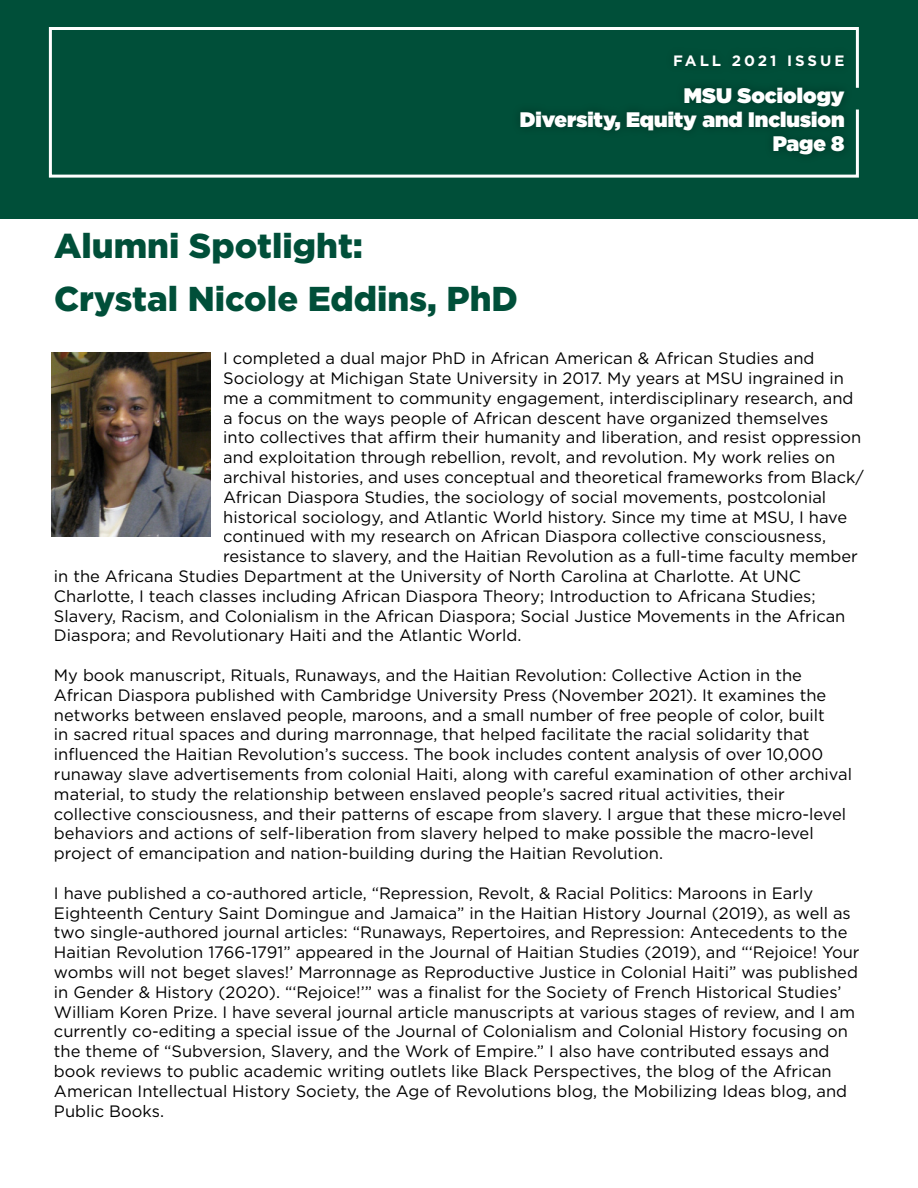
<style>
.page{position:relative;width:918px;height:1188px;background:#fff}
.page>*{position:absolute;margin:0;border:0;box-sizing:border-box;transform-origin:0 0}
.t1{font:900 34.5px/52.5px "Gotham";color:#004f39}
.t2{font:900 21px/24px "Gotham";color:#fff;text-align:right}
.t3{font:16.5px/19.8px "Gotham";color:#000}
.t4{font:700 15px "Gotham";letter-spacing:.2em;color:#fff}
</style>
<div class="page">
<div style="left:0;top:0;width:918px;height:219px;background:#004f39"></div>
<svg style="left:48px;top:27px;width:811px;height:151px"></svg>
<img style="left:52px;top:353px;width:158px;height:183px">
<p class="t4" style="left:673px;top:51px;width:173px">FALL 2021 ISSUE</p>
<p class="t2" style="left:520px;top:83px;width:326px">MSU Sociology<br>Diversity, Equity and Inclusion<br>Page 8</p>
<h1 class="t1" style="left:54px;top:219px;width:466px">Alumni Spotlight:<br>Crystal Nicole Eddins, PhD</h1>
<p class="t3" style="left:223px;top:348px;width:593px">I completed a dual major PhD in African American &amp; African Studies and</p>
<p class="t3" style="left:223px;top:368px;width:622px">Sociology at Michigan State University in 2017. My years at MSU ingrained in</p>
<p class="t3" style="left:223px;top:388px;width:632px">me a commitment to community engagement, interdisciplinary research, and</p>
<p class="t3" style="left:223px;top:408px;width:607px">a focus on the ways people of African descent have organized themselves</p>
<p class="t3" style="left:223px;top:427px;width:640px">into collectives that affirm their humanity and liberation, and resist oppression</p>
<p class="t3" style="left:223px;top:447px;width:614px">and exploitation through rebellion, revolt, and revolution. My work relies on</p>
<p class="t3" style="left:223px;top:467px;width:642px">archival histories, and uses conceptual and theoretical frameworks from Black/</p>
<p class="t3" style="left:223px;top:487px;width:605px">African Diaspora Studies, the sociology of social movements, postcolonial</p>
<p class="t3" style="left:223px;top:507px;width:626px">historical sociology, and Atlantic World history. Since my time at MSU, I have</p>
<p class="t3" style="left:223px;top:526px;width:604px">continued with my research on African Diaspora collective consciousness,</p>
<p class="t3" style="left:223px;top:546px;width:636px">resistance to slavery, and the Haitian Revolution as a full-time faculty member</p>
<p class="t3" style="left:54px;top:566px;width:749px">in the Africana Studies Department at the University of North Carolina at Charlotte. At UNC</p>
<p class="t3" style="left:54px;top:586px;width:763px">Charlotte, I teach classes including African Diaspora Theory; Introduction to Africana Studies;</p>
<p class="t3" style="left:54px;top:606px;width:793px">Slavery, Racism, and Colonialism in the African Diaspora; Social Justice Movements in the African</p>
<p class="t3" style="left:54px;top:625px;width:469px">Diaspora; and Revolutionary Haiti and the Atlantic World.</p>
<p class="t3" style="left:54px;top:665px;width:800px">My book manuscript, Rituals, Runaways, and the Haitian Revolution: Collective Action in the African Diaspora published with Cambridge University Press (November 2021). It examines the networks between enslaved people, maroons, and a small number of free people of color, built<br>in sacred ritual spaces and during marronnage, that helped facilitate the racial solidarity that influenced the Haitian Revolution’s success. The book includes content analysis of over 10,000 runaway slave advertisements from colonial Haiti, along with careful examination of other archival material, to study the relationship between enslaved people’s sacred ritual activities, their collective consciousness, and their patterns of escape from slavery. I argue that these micro-level behaviors and actions of self-liberation from slavery helped to make possible the macro-level project of emancipation and nation-building during the Haitian Revolution.</p>
<p class="t3" style="left:54px;top:883px;width:807px">I have published a co-authored article, “Repression, Revolt, &amp; Racial Politics: Maroons in Early Eighteenth Century Saint Domingue and Jamaica” in the Haitian History Journal (2019), as well as two single-authored journal articles: “Runaways, Repertoires, and Repression: Antecedents to the Haitian Revolution 1766-1791” appeared in the Journal of Haitian Studies (2019), and “‘Rejoice! Your wombs will not beget slaves!’ Marronnage as Reproductive Justice in Colonial Haiti” was published in Gender &amp; History (2020). “‘Rejoice!’” was a finalist for the Society of French Historical Studies’ William Koren Prize. I have several journal article manuscripts at various stages of review, and I am currently co-editing a special issue of the Journal of Colonialism and Colonial History focusing on the theme of “Subversion, Slavery, and the Work of Empire.” I also have contributed essays and book reviews to public academic writing outlets like Black Perspectives, the blog of the African American Intellectual History Society, the Age of Revolutions blog, the Mobilizing Ideas blog, and Public Books.</p>
</div>
